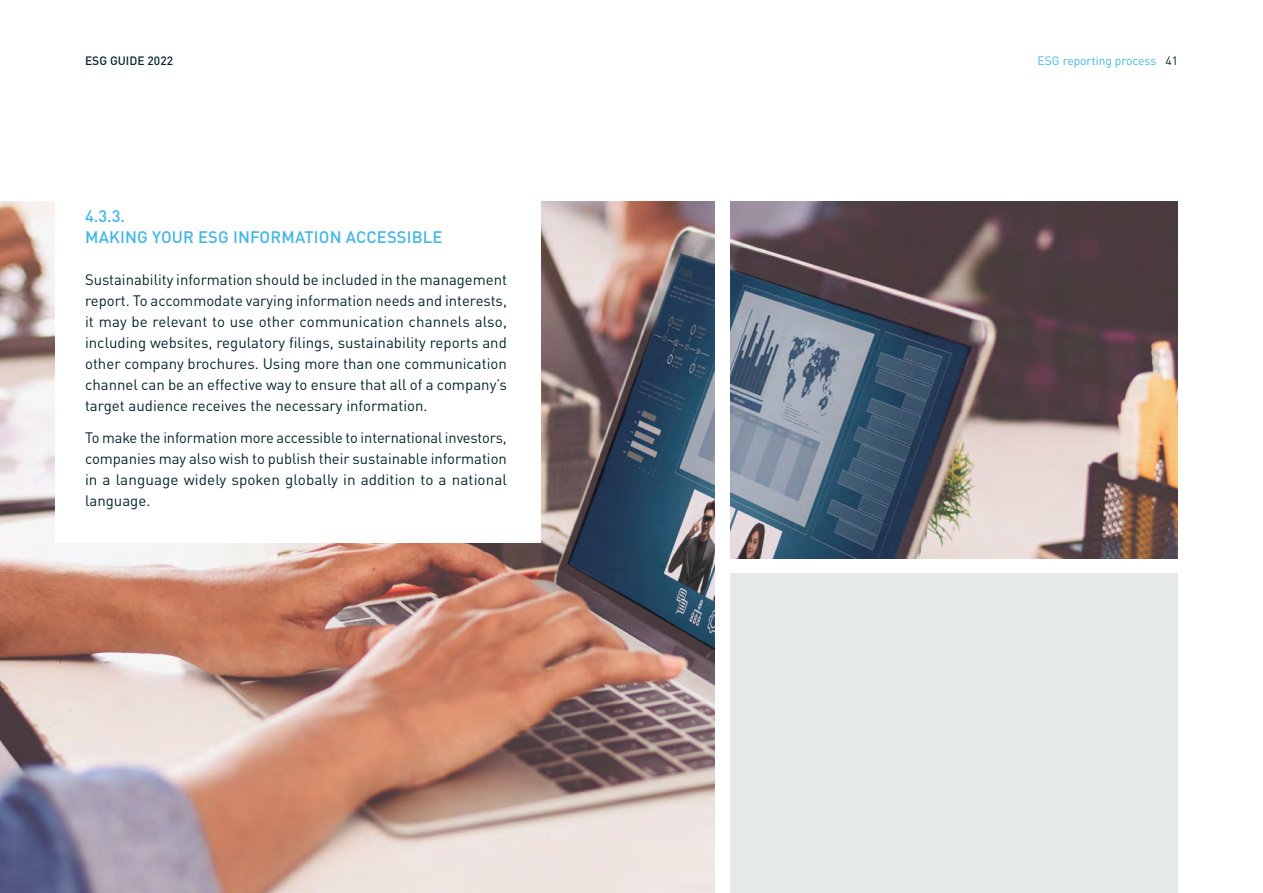
<style>
.page{position:relative;width:1263px;height:893px;background:#fff}
.page>*{position:absolute;margin:0;border:0;box-sizing:border-box;transform-origin:0 0}
.t1{font:500 16.5px/21px "DIN Pro";letter-spacing:.01em;color:#41b6e6}
.t2{font:15px/21px "DIN Pro";color:#06262d;text-align:justify}
.t3{font:12px "DIN Pro";color:#41b6e6}
.t4{font:500 12px "DIN Pro";color:#06262d}
.s1{color:#06262d}
</style>
<div class="page">
<img style="left:0;top:201px;width:714px;height:692px">
<img style="left:730px;top:201px;width:448px;height:357px">
<div style="left:730px;top:573px;width:448px;height:320px;background:#e6e9ea"></div>
<div style="left:55px;top:80px;width:486px;height:463px;background:#fff"></div>
<p class="t4" style="left:85px;top:50px;width:90px">ESG GUIDE 2022</p>
<p class="t3" style="left:1038px;top:51px;width:142px">ESG reporting process <span class="s1">41</span></p>
<p class="t1" style="left:85px;top:204px;width:359px">4.3.3.<br>MAKING YOUR ESG INFORMATION ACCESSIBLE</p>
<p class="t2" style="left:85px;top:268px;width:423px">Sustainability information should be included in the management report. To accommodate varying information needs and interests, it may be relevant to use other communication channels also, including websites, regulatory filings, sustainability reports and other company brochures. Using more than one communication channel can be an effective way to ensure that all of a company’s target audience receives the necessary information.</p>
<p class="t2" style="left:85px;top:425px;width:423px">To make the information more accessible to international investors, companies may also wish to publish their sustainable information in a language widely spoken globally in addition to a national language.</p>
</div>
